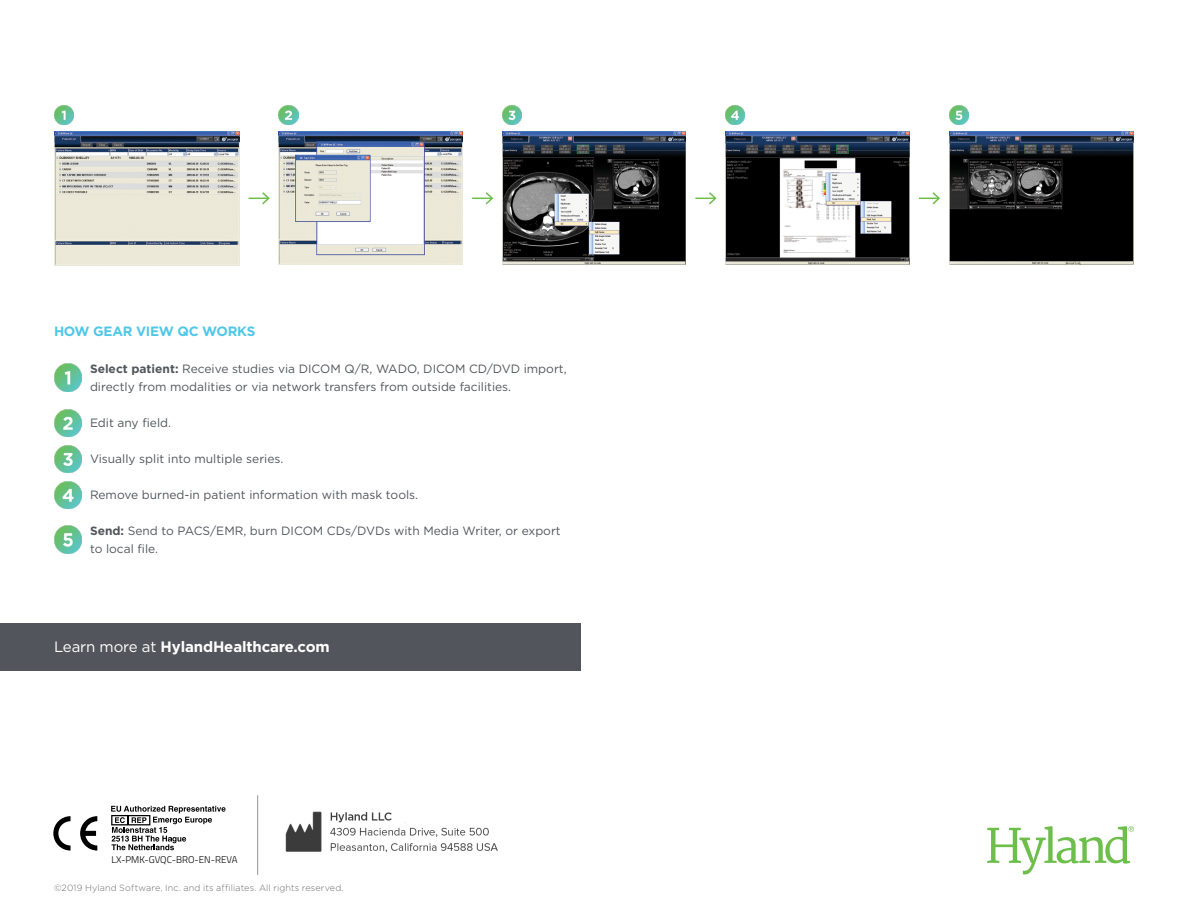
<style>
.page{position:relative;width:1188px;height:918px;background:#fff}
.page>*{position:absolute;margin:0;border:0;box-sizing:border-box;transform-origin:0 0}
.t1{font:700 15px "Gotham HTF";letter-spacing:-.01em;color:#fff}
.t2{font:700 13.5px "Gotham HTF";letter-spacing:-.02em;color:#50c7e8}
.t3{font:12px/18px "Gotham HTF";color:#52555b}
.t4{font:300 9.75px "Titillium";color:#000}
.t5{font:300 9px "Gotham HTF";letter-spacing:.015em;color:#686b6f}
.s1{font-family:"Gotham";font-weight:700}
.s2{font-weight:400}
</style>
<div class="page">
<img style="left:279px;top:132px;width:184px;height:132px">
<img style="left:502px;top:132px;width:184px;height:132px">
<img style="left:726px;top:132px;width:184px;height:132px">
<img style="left:54px;top:132px;width:185px;height:133px">
<img style="left:949px;top:132px;width:185px;height:132px">
<svg style="left:987px;top:826px;width:147px;height:48px"></svg>
<div style="left:0;top:623px;width:580px;height:48px;background:#52555b"></div>
<img style="left:54px;top:364px;width:28px;height:28px">
<img style="left:54px;top:409px;width:28px;height:28px">
<img style="left:54px;top:445px;width:28px;height:28px">
<svg style="left:249px;top:192px;width:21px;height:13px"></svg>
<svg style="left:472px;top:192px;width:22px;height:13px"></svg>
<svg style="left:695px;top:192px;width:22px;height:13px"></svg>
<svg style="left:919px;top:192px;width:21px;height:13px"></svg>
<img style="left:54px;top:481px;width:28px;height:28px">
<img style="left:54px;top:526px;width:28px;height:27px">
<svg style="left:53px;top:816px;width:18px;height:35px"></svg>
<svg style="left:80px;top:816px;width:17px;height:35px"></svg>
<svg style="left:111px;top:806px;width:115px;height:44px"></svg>
<img style="left:285px;top:811px;width:213px;height:42px">
<hr style="left:257px;top:795px;width:1px;height:80px;background:#939598">
<img style="left:54px;top:105px;width:19px;height:19px">
<img style="left:279px;top:105px;width:19px;height:19px">
<img style="left:502px;top:105px;width:20px;height:19px">
<img style="left:726px;top:105px;width:19px;height:19px">
<img style="left:949px;top:105px;width:19px;height:19px">
<p class="t2" style="left:54px;top:323px;width:203px">HOW GEAR VIEW QC WORKS</p>
<p class="t3" style="left:90px;top:360px;width:478px"><span class="s1">Select patient:</span> Receive studies via DICOM Q/R, WADO, DICOM CD/DVD import, directly from modalities or via network transfers from outside facilities.</p>
<p class="t3" style="left:90px;top:414px;width:83px">Edit any field.</p>
<p class="t3" style="left:90px;top:450px;width:195px">Visually split into multiple series.</p>
<p class="t3" style="left:90px;top:486px;width:330px">Remove burned-in patient information with mask tools.</p>
<p class="t3" style="left:90px;top:522px;width:472px"><span class="s1">Send:</span> Send to PACS/EMR, burn DICOM CDs/DVDs with Media Writer, or export to local file.</p>
<p class="t1" style="left:54px;top:638px;width:277px"><span class="s2">Learn more at</span> HylandHealthcare.com</p>
<p class="t4" style="left:111px;top:853px;width:128px">LX-PMK-GVQC-BRO-EN-REVA</p>
<p class="t5" style="left:54px;top:883px;width:291px">©2019 Hyland Software, Inc. and its affiliates. All rights reserved.</p>
</div>
